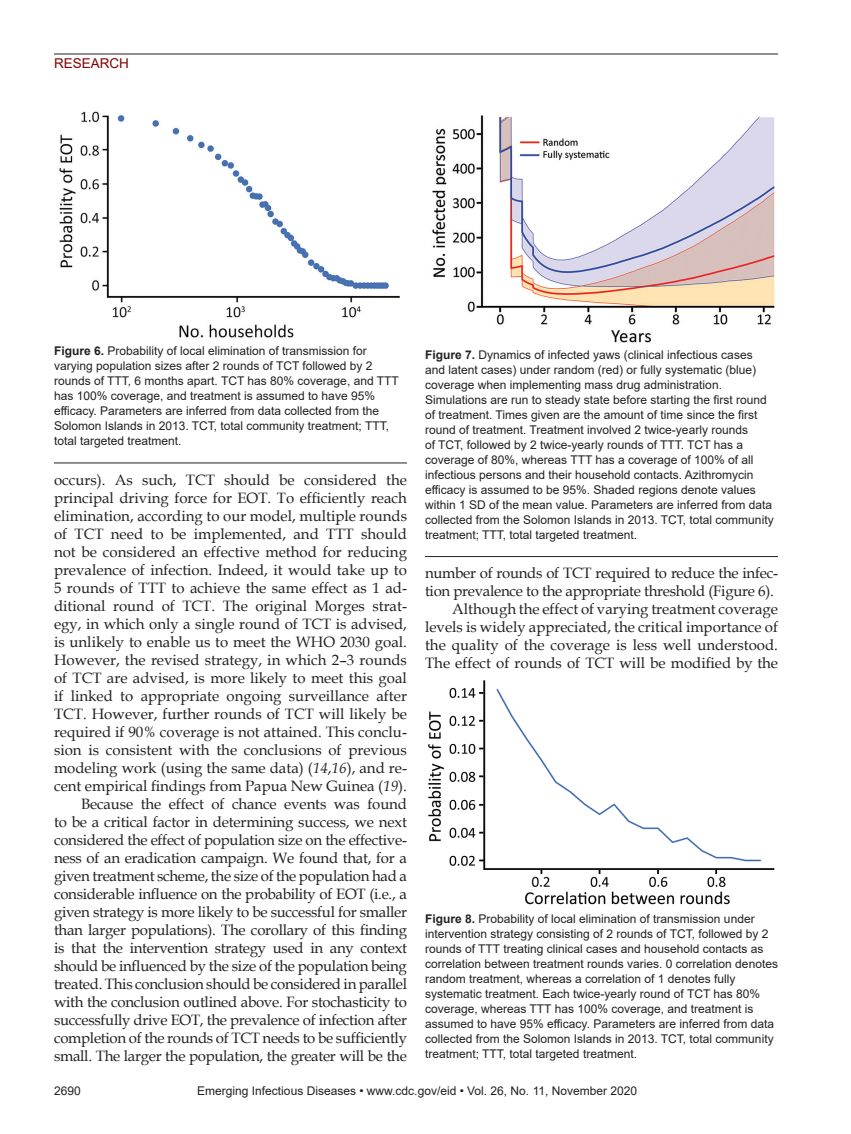
<style>
.page{position:relative;width:851px;height:1134px;background:#fff}
.page>*{position:absolute;margin:0;border:0;box-sizing:border-box;transform-origin:0 0}
.Body_Text{font:15px/18px "Book Antiqua";letter-spacing:-.02em;color:#231f20;text-align:justify}
.BodyText2{font:15px/18px "Book Antiqua";color:#231f20;text-align:justify}
.t1{font:13.5px "Arial";color:#820301}
.Figure_Legend{font:12px/15px "Arial";color:#231f20}
.s1{font-weight:700}
.s2{font-style:italic}
</style>
<div class="page">
<hr style="left:54px;top:54px;width:724px;height:1px;background:#231f20">
<img style="left:59px;top:111px;width:341px;height:227px">
<img style="left:432px;top:115px;width:343px;height:228px">
<hr style="left:54px;top:463px;width:353px;height:1px;background:#231f20">
<hr style="left:425px;top:556px;width:353px;height:1px;background:#231f20">
<img style="left:428px;top:680px;width:347px;height:225px">
<p class="t1" style="left:54px;top:54px;width:77px">RESEARCH</p>
<p class="Figure_Legend" style="left:54px;top:343px;width:346px"><span class="s1">Figure 6.</span> Probability of local elimination of transmission for varying population sizes after 2 rounds of TCT followed by 2 rounds of TTT, 6 months apart. TCT has 80% coverage, and TTT has 100% coverage, and treatment is assumed to have 95% efficacy. Parameters are inferred from data collected from the Solomon Islands in 2013. TCT, total community treatment; TTT, total targeted treatment.</p>
<p class="Figure_Legend" style="left:425px;top:347px;width:350px"><span class="s1">Figure 7.</span> Dynamics of infected yaws (clinical infectious cases and latent cases) under random (red) or fully systematic (blue) coverage when implementing mass drug administration.<br>Simulations are run to steady state before starting the first round of treatment. Times given are the amount of time since the first round of treatment. Treatment involved 2 twice-yearly rounds<br>of TCT, followed by 2 twice-yearly rounds of TTT. TCT has a coverage of 80%, whereas TTT has a coverage of 100% of all infectious persons and their household contacts. Azithromycin efficacy is assumed to be 95%. Shaded regions denote values within 1 SD of the mean value. Parameters are inferred from data collected from the Solomon Islands in 2013. TCT, total community treatment; TTT, total targeted treatment.</p>
<p class="BodyText2" style="left:54px;top:471px;width:354px">occurs). As such, TCT should be considered the principal driving force for EOT. To efficiently reach elimination, according to our model, multiple rounds of TCT need to be implemented, and TTT should not be considered an effective method for reducing prevalence of infection. Indeed, it would take up to 5 rounds of TTT to achieve the same effect as 1 ad&shy;ditional round of TCT. The original Morges strat&shy;egy, in which only a single round of TCT is advised, is unlikely to enable us to meet the WHO 2030 goal.<br>However, the revised strategy, in which 2–3 rounds of TCT are advised, is more likely to meet this goal if linked to appropriate ongoing surveillance after TCT. However, further rounds of TCT will likely be required if 90% coverage is not attained. This conclu&shy;sion is consistent with the conclusions of previous modeling work (using the same data) (<span class="s2">14</span>,<span class="s2">16</span>), and re&shy;cent empirical findings from Papua New Guinea (<span class="s2">19</span>).</p>
<p class="Body_Text" style="left:54px;top:795px;width:354px;text-indent:27px">Because the effect of chance events was found to be a critical factor in determining success, we next considered the effect of population size on the effective&shy;ness of an eradication campaign. We found that, for a given treatment scheme, the size of the population had a considerable influence on the probability of EOT (i.e., a given strategy is more likely to be successful for smaller than larger populations). The corollary of this finding is that the intervention strategy used in any context should be influenced by the size of the population being treated. This conclusion should be considered in parallel with the conclusion outlined above. For stochasticity to successfully drive EOT, the prevalence of infection after completion of the rounds of TCT needs to be sufficiently small. The larger the population, the greater will be the</p>
<p class="Body_Text" style="left:425px;top:563px;width:354px">number of rounds of TCT required to reduce the infec&shy;tion prevalence to the appropriate threshold (Figure 6).</p>
<p class="Body_Text" style="left:425px;top:599px;width:354px;text-indent:27px">Although the effect of varying treatment coverage levels is widely appreciated, the critical importance of the quality of the coverage is less well understood.<br>The effect of rounds of TCT will be modified by the</p>
<p class="Figure_Legend" style="left:425px;top:911px;width:354px"><span class="s1">Figure 8.</span> Probability of local elimination of transmission under intervention strategy consisting of 2 rounds of TCT, followed by 2 rounds of TTT treating clinical cases and household contacts as correlation between treatment rounds varies. 0 correlation denotes random treatment, whereas a correlation of 1 denotes fully systematic treatment. Each twice-yearly round of TCT has 80% coverage, whereas TTT has 100% coverage, and treatment is assumed to have 95% efficacy. Parameters are inferred from data collected from the Solomon Islands in 2013. TCT, total community treatment; TTT, total targeted treatment.</p>
<p class="Figure_Legend" style="left:54px;top:1084px;width:28px">2690</p>
<p class="Figure_Legend" style="left:197px;top:1084px;width:441px">Emerging Infectious Diseases • www.cdc.gov/eid • Vol. 26, No. 11, November 2020</p>
</div>
